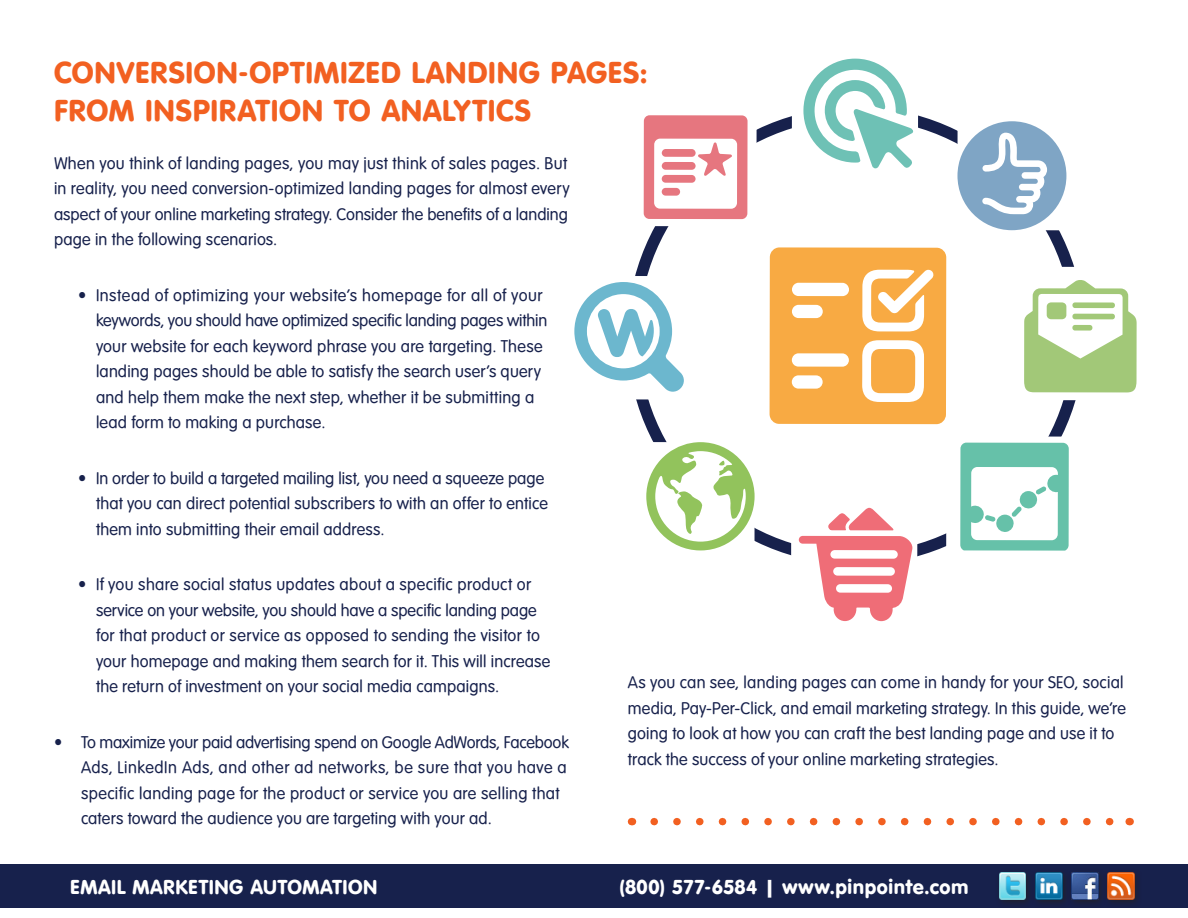
<style>
.page{position:relative;width:1188px;height:918px;background:#fff}
.page>*{position:absolute;margin:0;border:0;box-sizing:border-box;transform-origin:0 0}
.t1{font:31.5px/37.8px "VAG Rounded";letter-spacing:.015em;color:#f26021}
.t2{font:21px "VAG Rounded";letter-spacing:.015em;color:#fff}
.t3{font:16.5px/25.5px "VAG Rounded Lt Normal";letter-spacing:.015em;color:#17214c}
</style>
<div class="page">
<div style="left:0;top:864px;width:1188px;height:44px;background:#17214c"></div>
<div style="left:1067px;top:869px;width:40px;height:39px;background:#231f20;opacity:.75"></div>
<img style="left:1071px;top:873px;width:27px;height:27px">
<div style="left:995px;top:869px;width:39px;height:39px;background:#231f20;opacity:.75"></div>
<img style="left:999px;top:873px;width:27px;height:27px">
<div style="left:1031px;top:869px;width:40px;height:39px;background:#231f20;opacity:.75"></div>
<img style="left:1036px;top:873px;width:26px;height:27px">
<div style="left:1103px;top:869px;width:40px;height:39px;background:#231f20;opacity:.75"></div>
<img style="left:1107px;top:873px;width:27px;height:27px">
<svg style="left:654px;top:818px;width:460px;height:7px"></svg>
<img style="left:1024px;top:280px;width:113px;height:112px">
<img style="left:646px;top:442px;width:109px;height:108px">
<img style="left:574px;top:282px;width:110px;height:110px">
<img style="left:644px;top:115px;width:104px;height:104px">
<img style="left:957px;top:121px;width:109px;height:109px">
<img style="left:799px;top:508px;width:113px;height:113px">
<img style="left:803px;top:59px;width:110px;height:110px">
<img style="left:960px;top:443px;width:109px;height:108px">
<img style="left:770px;top:247px;width:176px;height:177px">
<p class="t1" style="left:54px;top:53px;width:595px">CONVERSION-OPTIMIZED LANDING PAGES:<br>FROM INSPIRATION TO ANALYTICS</p>
<p class="t3" style="left:54px;top:150px;width:517px">When you think of landing pages, you may just think of sales pages. But in reality, you need conversion-optimized landing pages for almost every aspect of your online marketing strategy. Consider the benefits of a landing page in the following scenarios.</p>
<p class="t3" style="left:96px;top:282px;width:453px;text-indent:-18px">• Instead of optimizing your website’s homepage for all of your keywords, you should have optimized specific landing pages within your website for each keyword phrase you are targeting. These landing pages should be able to satisfy the search user’s query and help them make the next step, whether it be submitting a lead form to making a purchase.</p>
<p class="t3" style="left:96px;top:465px;width:453px;text-indent:-18px">• In order to build a targeted mailing list, you need a squeeze page that you can direct potential subscribers to with an offer to entice them into submitting their email address.</p>
<p class="t3" style="left:96px;top:571px;width:456px;text-indent:-18px">• If you share social status updates about a specific product or service on your website, you should have a specific landing page for that product or service as opposed to sending the visitor to your homepage and making them search for it. This will increase the return of investment on your social media campaigns.</p>
<p class="t3" style="left:81px;top:729px;width:489px;text-indent:-27px">• To maximize your paid advertising spend on Google AdWords, Facebook Ads, LinkedIn Ads, and other ad networks, be sure that you have a specific landing page for the product or service you are selling that caters toward the audience you are targeting with your ad.</p>
<p class="t3" style="left:628px;top:670px;width:500px">As you can see, landing pages can come in handy for your SEO, social media, Pay-Per-Click, and email marketing strategy. In this guide, we’re going to look at how you can craft the best landing page and use it to track the success of your online marketing strategies.</p>
<p class="t2" style="left:70px;top:875px;width:309px">EMAIL MARKETING AUTOMATION</p>
<p class="t2" style="left:620px;top:875px;width:350px">(800) 577-6584 | www.pinpointe.com</p>
</div>
